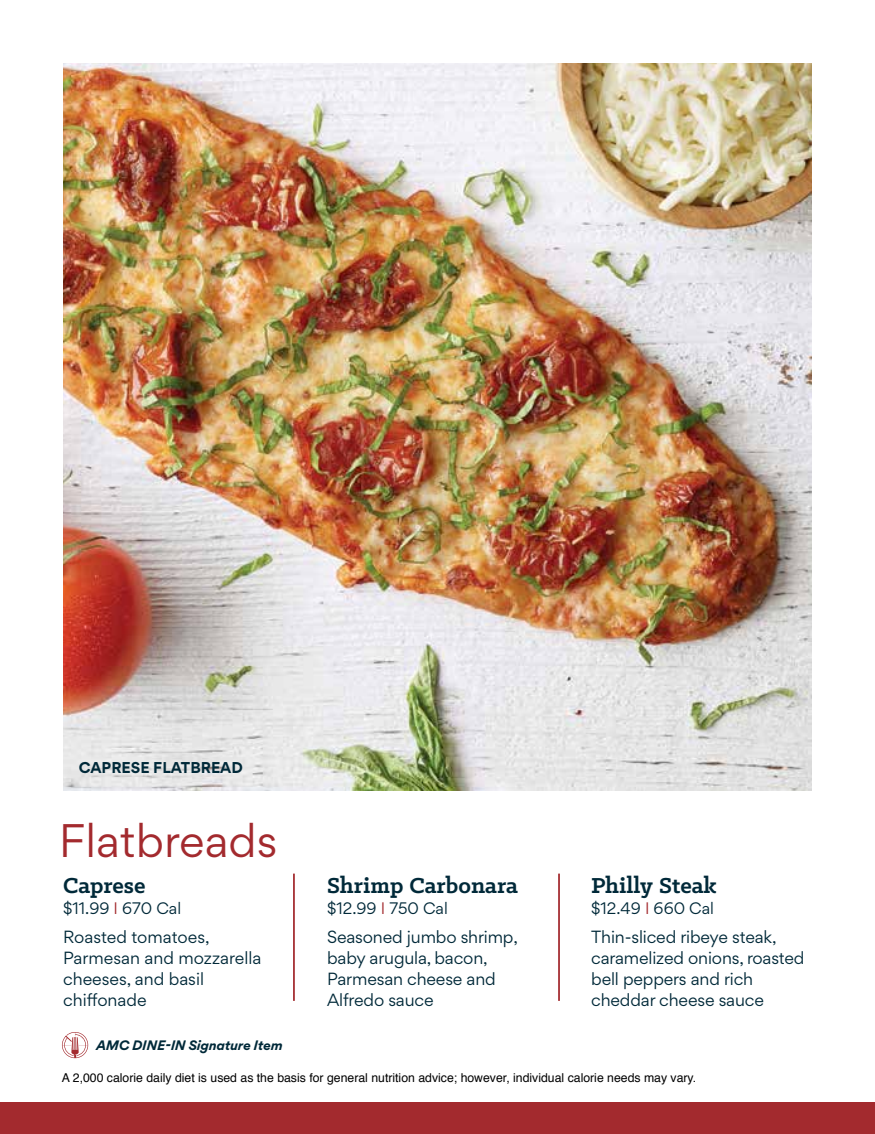
<style>
.page{position:relative;width:875px;height:1134px;background:#fff}
.page>*{position:absolute;margin:0;border:0;box-sizing:border-box;transform-origin:0 0}
.t1{font:42px "Gordita";color:#a32a2e}
.t2{font:700 24.5px "Klinic Slab";color:#002939}
.t3{font:15.75px/21px "Gordita";letter-spacing:-.01em;color:#002939}
.t4{font:14.88px "Gordita";color:#002939}
.t5{font:700 14px "Gordita";color:#002939}
.t6{font:12.25px "Helvetica";color:#000}
.t7{font:italic 700 12.25px "Gordita";letter-spacing:-.01em;color:#002939}
.s1{color:#a32a2e}
</style>
<div class="page">
<img style="left:63px;top:63px;width:748px;height:727px">
<hr style="left:293px;top:874px;width:2px;height:127px;background:#a32a2e">
<div style="left:0;top:1102px;width:874px;height:32px;background:#a32a2e"></div>
<svg style="left:62px;top:1032px;width:26px;height:26px"></svg>
<img style="left:543px;top:544px;width:269px;height:457px">
<p class="t5" style="left:79px;top:756px;width:165px">CAPRESE FLATBREAD</p>
<h1 class="t1" style="left:59px;top:810px;width:220px">Flatbreads</h1>
<h2 class="t2" style="left:63px;top:869px;width:84px">Caprese</h2>
<p class="t4" style="left:63px;top:897px;width:120px">$11.99 <span class="s1">I</span> 670 Cal</p>
<p class="t3" style="left:63px;top:926px;width:200px">Roasted tomatoes,<br>Parmesan and mozzarella cheeses, and basil chiffonade</p>
<h2 class="t2" style="left:327px;top:869px;width:192px">Shrimp Carbonara</h2>
<p class="t4" style="left:327px;top:897px;width:122px">$12.99 <span class="s1">I</span> 750 Cal</p>
<p class="t3" style="left:327px;top:926px;width:192px">Seasoned jumbo shrimp, baby arugula, bacon,<br>Parmesan cheese and<br>Alfredo sauce</p>
<h2 class="t2" style="left:591px;top:869px;width:127px">Philly Steak</h2>
<p class="t4" style="left:591px;top:897px;width:124px">$12.49 <span class="s1">I</span> 660 Cal</p>
<p class="t3" style="left:591px;top:926px;width:215px">Thin-sliced ribeye steak, caramelized onions, roasted bell peppers and rich cheddar cheese sauce</p>
<p class="t7" style="left:96px;top:1035px;width:188px">AMC DINE-IN Signature Item</p>
<p class="t6" style="left:62px;top:1068px;width:635px">A 2,000 calorie daily diet is used as the basis for general nutrition advice; however, individual calorie needs may vary.</p>
</div>
